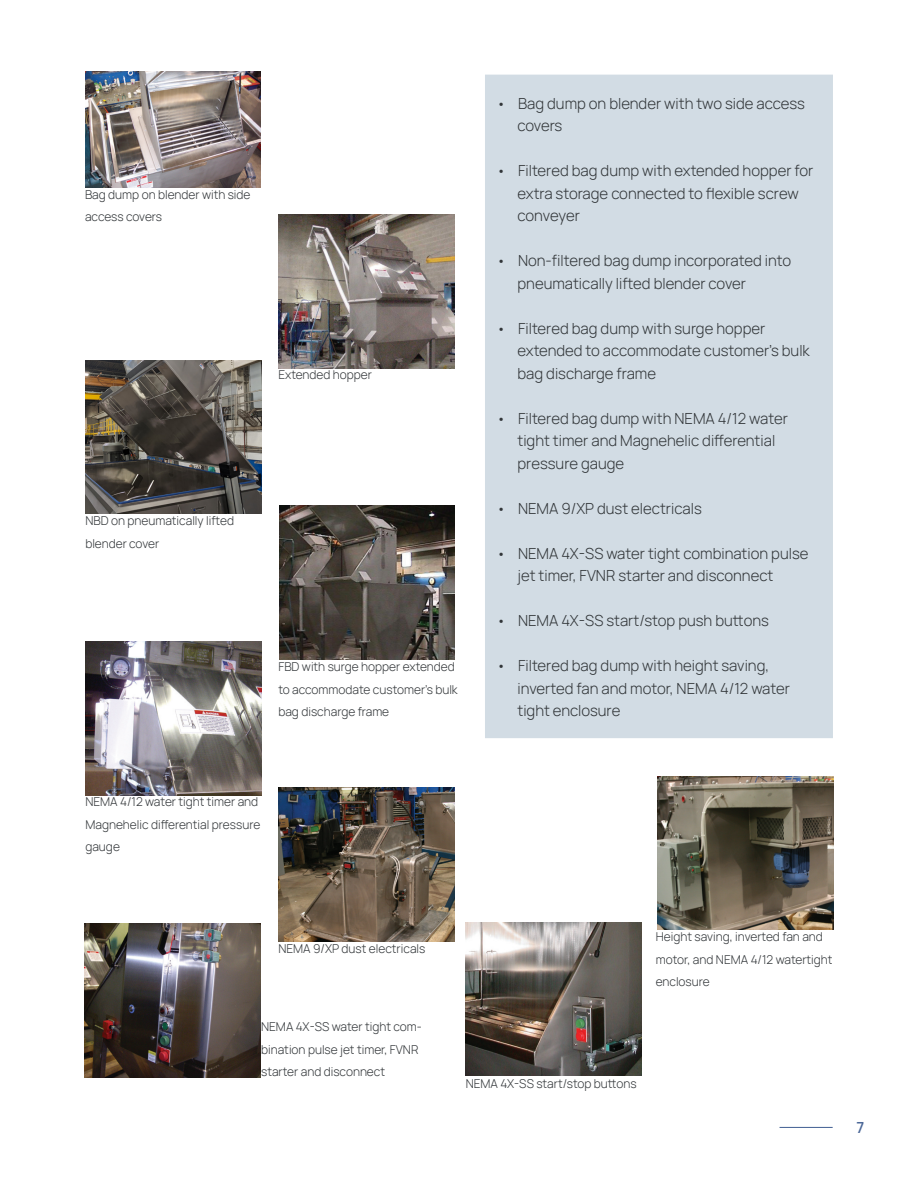
<style>
.page{position:relative;width:918px;height:1188px;background:#fff}
.page>*{position:absolute;margin:0;border:0;box-sizing:border-box;transform-origin:0 0}
.Fließtext{font:300 15px "Manrope";color:#313538}
.Ü3_-_Unterüberschrift{font:300 15px "Manrope";color:#313538}
.t1{font:600 15px "Manrope";color:#4c6898}
.Ü3_-_Unterüberschrift-2{font:300 12px/22.5px "Manrope";color:#313538}
.Fließtext-2{font:300 12px/22.5px "Manrope";color:#313538}
</style>
<div class="page">
<div style="left:485px;top:75px;width:348px;height:663px;background:#d2dce4"></div>
<img style="left:278px;top:214px;width:176px;height:154px">
<img style="left:86px;top:71px;width:174px;height:117px">
<img style="left:278px;top:788px;width:176px;height:153px">
<img style="left:85px;top:360px;width:176px;height:154px">
<img style="left:279px;top:506px;width:176px;height:153px">
<img style="left:85px;top:642px;width:176px;height:153px">
<img style="left:85px;top:923px;width:175px;height:154px">
<img style="left:657px;top:776px;width:176px;height:154px">
<img style="left:466px;top:922px;width:175px;height:154px">
<hr style="left:780px;top:1127px;width:53px;height:1px;background:#4c6898">
<p class="Ü3_-_Unterüberschrift-2" style="left:85px;top:183px;width:167px">Bag dump on blender with side access covers</p>
<p class="Fließtext-2" style="left:278px;top:363px;width:95px">Extended hopper</p>
<p class="Fließtext-2" style="left:85px;top:509px;width:150px">NBD on pneumatically lifted blender cover</p>
<p class="Ü3_-_Unterüberschrift-2" style="left:278px;top:655px;width:181px">FBD with surge hopper extended to accommodate customer's bulk bag discharge frame</p>
<p class="Fließtext-2" style="left:85px;top:790px;width:176px">NEMA 4/12 water tight timer and<br>Magnehelic differential pressure gauge</p>
<p class="Fließtext" style="left:497px;top:92px;width:310px">• Bag dump on blender with two side access</p>
<p class="Fließtext" style="left:518px;top:115px;width:46px">covers</p>
<p class="Fließtext" style="left:497px;top:160px;width:318px">• Filtered bag dump with extended hopper for</p>
<p class="Fließtext" style="left:518px;top:182px;width:283px">extra storage connected to flexible screw</p>
<p class="Fließtext" style="left:518px;top:205px;width:64px">conveyer</p>
<p class="Fließtext" style="left:497px;top:250px;width:296px">• Non-filtered bag dump incorporated into</p>
<p class="Fließtext" style="left:518px;top:272px;width:230px">pneumatically lifted blender cover</p>
<p class="Fließtext" style="left:497px;top:317px;width:270px">• Filtered bag dump with surge hopper</p>
<p class="Fließtext" style="left:518px;top:340px;width:294px">extended to accommodate customer's bulk</p>
<p class="Fließtext" style="left:518px;top:362px;width:140px">bag discharge frame</p>
<p class="Fließtext" style="left:497px;top:407px;width:293px">• Filtered bag dump with NEMA 4/12 water</p>
<p class="Fließtext" style="left:518px;top:430px;width:259px">tight timer and Magnehelic differential</p>
<p class="Fließtext" style="left:518px;top:452px;width:108px">pressure gauge</p>
<p class="Fließtext" style="left:497px;top:497px;width:207px">• NEMA 9/XP dust electricals</p>
<p class="Fließtext" style="left:497px;top:542px;width:313px">• NEMA 4X-SS water tight combination pulse</p>
<p class="Fließtext" style="left:518px;top:565px;width:257px">jet timer, FVNR starter and disconnect</p>
<p class="Ü3_-_Unterüberschrift" style="left:497px;top:610px;width:274px">• NEMA 4X-SS start/stop push buttons</p>
<p class="Ü3_-_Unterüberschrift" style="left:497px;top:655px;width:274px">• Filtered bag dump with height saving,</p>
<p class="Ü3_-_Unterüberschrift" style="left:518px;top:677px;width:274px">inverted fan and motor, NEMA 4/12 water</p>
<p class="Ü3_-_Unterüberschrift" style="left:518px;top:700px;width:104px">tight enclosure</p>
<p class="Ü3_-_Unterüberschrift-2" style="left:278px;top:936px;width:149px">NEMA 9/XP dust electricals</p>
<p class="Ü3_-_Unterüberschrift-2" style="left:261px;top:1015px;width:162px">NEMA 4X-SS water tight com&shy;bination pulse jet timer, FVNR starter and disconnect</p>
<p class="Ü3_-_Unterüberschrift-2" style="left:656px;top:925px;width:178px">Height saving, inverted fan and motor, and NEMA 4/12 watertight enclosure</p>
<p class="Ü3_-_Unterüberschrift-2" style="left:466px;top:1071px;width:173px">NEMA 4X-SS start/stop buttons</p>
<p class="t1" style="left:856px;top:1115px;width:9px">7</p>
</div>
